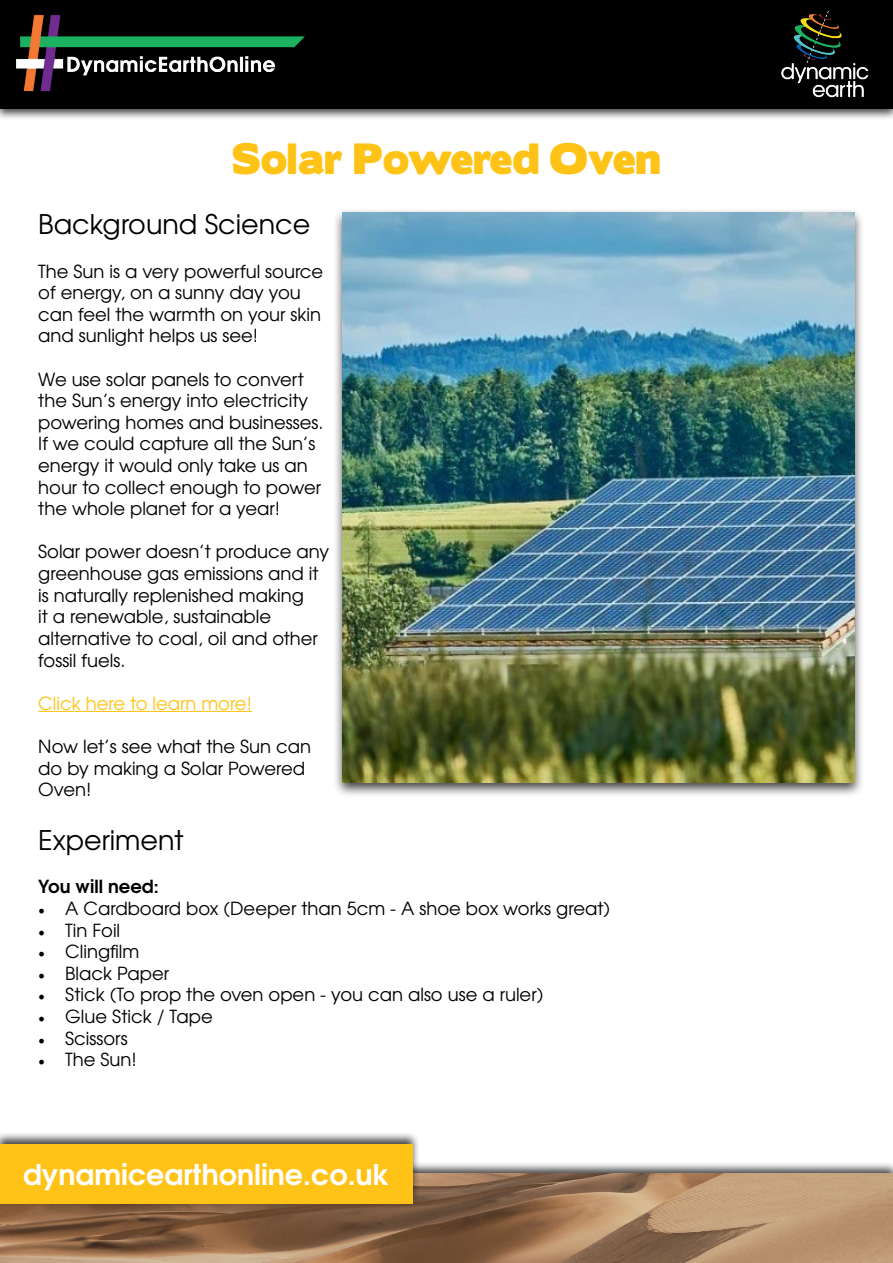
<style>
.page{position:relative;width:893px;height:1263px;background:#fff}
.page>*{position:absolute;margin:0;border:0;box-sizing:border-box;transform-origin:0 0}
.t1{font:39px "Boris Black Bloxx";color:#ffc317}
.t2{font:700 28.5px "Te X Gyre Adventor";color:#fff}
.t3{font:27px "Te X Gyre Adventor";color:#000}
.t4{font:18px/21.6px "Te X Gyre Adventor";color:#000}
.t5{font:18px "Te X Gyre Adventor";color:#ffc317}
.t6{font:700 18px "Te X Gyre Adventor";color:#000}
.s1{font-family:"Minion Pro"}
</style>
<div class="page">
<div style="left:0;top:0;width:893px;height:121px;background:#000;opacity:.75"></div>
<div style="left:0;top:0;width:893px;height:108px;background:#000"></div>
<div style="left:0;top:1161px;width:893px;height:102px;background:#000;opacity:.75"></div>
<img style="left:0;top:1174px;width:893px;height:89px">
<img style="left:16px;top:14px;width:289px;height:78px">
<img style="left:781px;top:10px;width:88px;height:88px">
<div style="left:0;top:1131px;width:421px;height:76px;background:#000;opacity:.75"></div>
<div style="left:0;top:1144px;width:412px;height:59px;background:#ffc317"></div>
<hr style="left:38px;top:711px;width:214px;height:1px;background:#ffc317">
<div style="left:332px;top:208px;width:533px;height:590px;background:#000;opacity:.75"></div>
<img style="left:342px;top:213px;width:513px;height:569px">
<h1 class="t1" style="left:232px;top:130px;width:430px">Solar Powered Oven</h1>
<h3 class="t3" style="left:38px;top:203px;width:273px">Background Science</h3>
<p class="t4" style="left:38px;top:259px;width:286px">The Sun is a very powerful source of energy, on a sunny day you can feel the warmth on your skin and sunlight helps us see!</p>
<p class="t4" style="left:38px;top:367px;width:287px">We use solar panels to convert the Sun’s energy into electricity powering homes and businesses.<br>If we could capture all the Sun’s energy it would only take us an hour to collect enough to power the whole planet for a year!</p>
<p class="t4" style="left:38px;top:540px;width:292px">Solar power doesn’t produce any greenhouse gas emissions and it is naturally replenished making<br>it a renewable, sustainable alternative to coal, oil and other fossil fuels.</p>
<p class="t5" style="left:38px;top:689px;width:215px">Click here to learn more!</p>
<p class="t4" style="left:38px;top:734px;width:274px">Now let’s see what the Sun can do by making a Solar Powered<br>Oven!</p>
<h3 class="t3" style="left:38px;top:819px;width:147px">Experiment</h3>
<p class="t6" style="left:38px;top:871px;width:122px">You will need:</p>
<p class="t4" style="left:38px;top:896px;width:573px"><span class="s1">•</span> A Cardboard box (Deeper than 5cm - A shoe box works great)</p>
<p class="t4" style="left:38px;top:918px;width:83px"><span class="s1">•</span> Tin Foil</p>
<p class="t4" style="left:38px;top:939px;width:103px"><span class="s1">•</span> Clingfilm</p>
<p class="t4" style="left:38px;top:961px;width:132px"><span class="s1">•</span> Black Paper</p>
<p class="t4" style="left:38px;top:983px;width:507px"><span class="s1">•</span> Stick (To prop the oven open - you can also use a ruler)</p>
<p class="t4" style="left:38px;top:1004px;width:176px"><span class="s1">•</span> Glue Stick / Tape</p>
<p class="t4" style="left:38px;top:1026px;width:91px"><span class="s1">•</span> Scissors</p>
<p class="t4" style="left:38px;top:1047px;width:100px"><span class="s1">•</span> The Sun!</p>
<h2 class="t2" style="left:23px;top:1150px;width:368px">dynamicearthonline.co.uk</h2>
</div>
